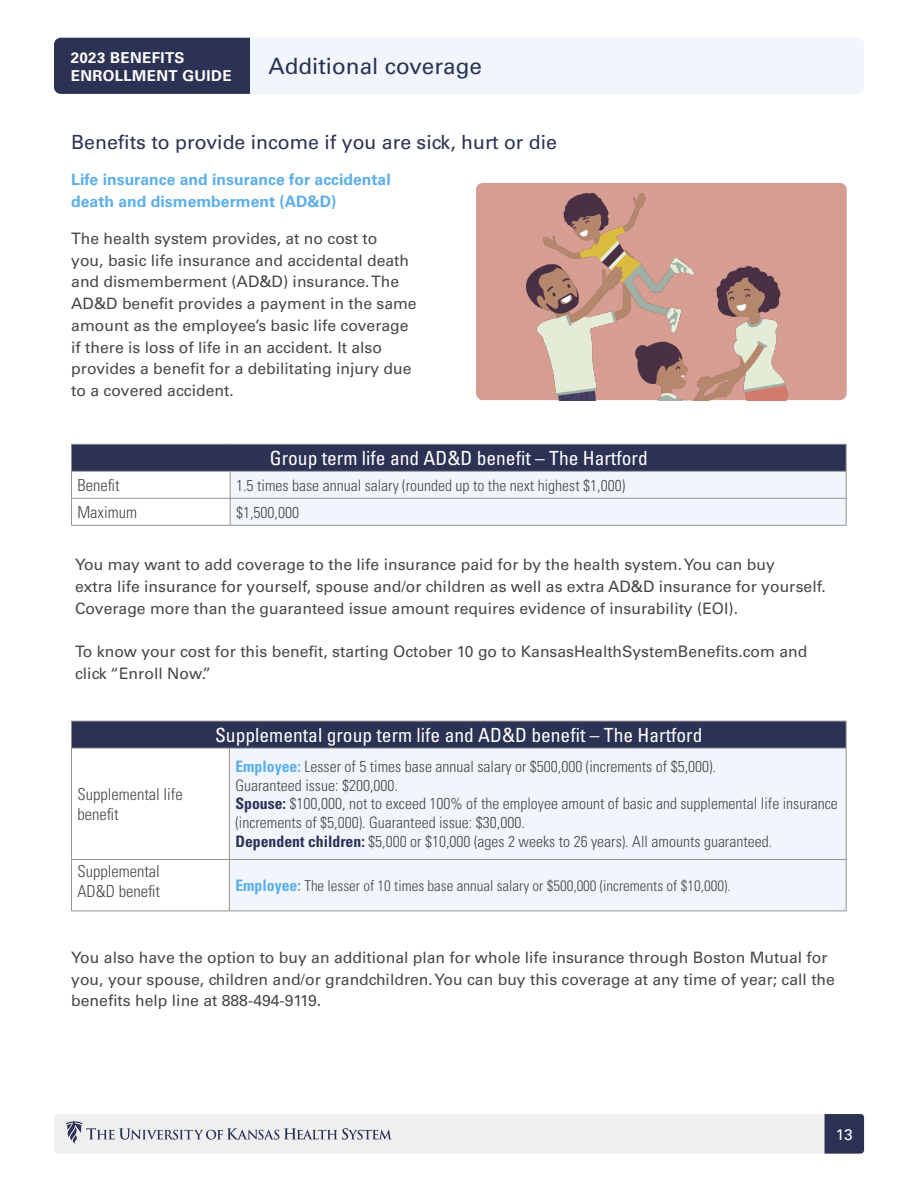
<style>
.page{position:relative;width:918px;height:1188px;background:#fff}
.page>*{position:absolute;margin:0;border:0;box-sizing:border-box;transform-origin:0 0}
.t1{font:22.5px "Univers";color:#2c3254}
.t2{font:condensed 19.5px "Univers LT Std";color:#fff}
.t3{font:19.5px "Univers";color:#2c3254}
.t4{font:300 condensed 16.5px/19.5px "Univers LT Std";color:#484848}
.t5{font:15.75px/21.8px "Univers";color:#484848}
.t6{font:300 condensed 15.75px/18.8px "Univers LT Std";color:#484848}
.t7{font:700 15.75px/21.8px "Univers";color:#5cafea}
.t8{font:15.45px "Univers";color:#fff}
.t9{font:300 condensed 15px "Univers LT Std";color:#484848}
.t10{font:700 15px/18.3px "Univers";letter-spacing:.025em;color:#fff}
.s1{font-weight:700;color:#5cafea}
.s2{font-weight:700;color:#2c3254}
.s3{font-weight:700;font-size:15.75px;color:#5cafea}
</style>
<div class="page">
<svg style="left:54px;top:1114px;width:810px;height:40px"></svg>
<div style="left:54px;top:38px;width:810px;height:56px;background:#f0f6fc;border-radius:7px"></div>
<div style="left:54px;top:38px;width:196px;height:56px;background:#2c3254"></div>
<div style="left:71px;top:444px;width:775px;height:27px;background:#2c3254"></div>
<hr style="left:71px;top:444px;width:159px;height:1px;background:#939393">
<hr style="left:71px;top:471px;width:159px;height:1px;background:#939393">
<hr style="left:71px;top:498px;width:159px;height:1px;background:#939393">
<svg style="left:71px;top:444px;width:1px;height:81px"></svg>
<svg style="left:230px;top:444px;width:617px;height:81px"></svg>
<hr style="left:71px;top:525px;width:159px;height:1px;background:#939393">
<hr style="left:230px;top:525px;width:616px;height:1px;background:#939393">
<div style="left:71px;top:721px;width:775px;height:27px;background:#2c3254"></div>
<div style="left:230px;top:749px;width:616px;height:162px;background:#f0f6fc"></div>
<hr style="left:71px;top:721px;width:158px;height:1px;background:#939393">
<svg style="left:71px;top:721px;width:1px;height:27px"></svg>
<hr style="left:229px;top:721px;width:617px;height:1px;background:#939393">
<svg style="left:846px;top:721px;width:1px;height:27px"></svg>
<hr style="left:71px;top:748px;width:158px;height:1px;background:#939393">
<hr style="left:71px;top:748px;width:1px;height:111px;background:#939393">
<hr style="left:229px;top:748px;width:617px;height:1px;background:#939393">
<hr style="left:229px;top:748px;width:1px;height:111px;background:#939393">
<hr style="left:846px;top:748px;width:1px;height:111px;background:#939393">
<hr style="left:71px;top:859px;width:158px;height:1px;background:#939393">
<hr style="left:71px;top:860px;width:1px;height:51px;background:#939393">
<hr style="left:229px;top:859px;width:617px;height:1px;background:#939393">
<hr style="left:229px;top:860px;width:1px;height:51px;background:#939393">
<hr style="left:846px;top:860px;width:1px;height:51px;background:#939393">
<hr style="left:71px;top:911px;width:158px;height:1px;background:#939393">
<hr style="left:229px;top:911px;width:617px;height:1px;background:#939393">
<div style="left:476px;top:183px;width:371px;height:217px;background:#d69d92;border-radius:7px"></div>
<img style="left:526px;top:193px;width:262px;height:207px">
<p class="t10" style="left:71px;top:48px;width:162px">2023 BENEFITS<br>ENROLLMENT GUIDE</p>
<h1 class="t1" style="left:268px;top:53px;width:215px">Additional coverage</h1>
<p class="t3" style="left:71px;top:130px;width:487px">Benefits to provide income if you are sick, hurt or die</p>
<p class="t7" style="left:71px;top:169px;width:321px">Life insurance and insurance for accidental death and dismemberment (AD&amp;D)</p>
<p class="t5" style="left:71px;top:228px;width:347px">The health system provides, at no cost to<br>you, basic life insurance and accidental death and dismemberment (AD&amp;D) insurance. The AD&amp;D benefit provides a payment in the same amount as the employee’s basic life coverage if there is loss of life in an accident. It also provides a benefit for a debilitating injury due to a covered accident.</p>
<p class="t2" style="left:270px;top:446px;width:380px">Group term life and AD&amp;D benefit – The Hartford</p>
<p class="t4" style="left:77px;top:475px;width:44px">Benefit</p>
<p class="t6" style="left:236px;top:476px;width:391px">1.5 times base annual salary (rounded up to the next highest $1,000)</p>
<p class="t4" style="left:77px;top:502px;width:61px">Maximum</p>
<p class="t6" style="left:236px;top:503px;width:64px">$1,500,000</p>
<p class="t5" style="left:75px;top:554px;width:752px">You may want to add coverage to the life insurance paid for by the health system. You can buy<br>extra life insurance for yourself, spouse and/or children as well as extra AD&amp;D insurance for yourself.<br>Coverage more than the guaranteed issue amount requires evidence of insurability (EOI).</p>
<p class="t5" style="left:75px;top:641px;width:734px">To know your cost for this benefit, starting October 10 go to KansasHealthSystemBenefits.com and click “Enroll Now.”</p>
<p class="t4" style="left:77px;top:784px;width:107px">Supplemental life benefit</p>
<p class="t4" style="left:77px;top:862px;width:84px">Supplemental<br>AD&amp;D benefit</p>
<p class="t2" style="left:215px;top:722px;width:489px">Supplemental group term life and AD&amp;D benefit – The Hartford</p>
<p class="t6" style="left:235px;top:757px;width:604px"><span class="s1">Employee:</span> Lesser of 5 times base annual salary or $500,000 (increments of $5,000).<br>Guaranteed issue: $200,000.<br><span class="s2">Spouse:</span> $100,000, not to exceed 100% of the employee amount of basic and supplemental life insurance (increments of $5,000). Guaranteed issue: $30,000.<br><span class="s2">Dependent children:</span> $5,000 or $10,000 (ages 2 weeks to 26 years). All amounts guaranteed.</p>
<p class="t9" style="left:235px;top:877px;width:497px"><span class="s3">Employee:</span> The lesser of 10 times base annual salary or $500,000 (increments of $10,000).</p>
<p class="t5" style="left:71px;top:946px;width:765px">You also have the option to buy an additional plan for whole life insurance through Boston Mutual for you, your spouse, children and/or grandchildren. You can buy this coverage at any time of year; call the benefits help line at 888-494-9119.</p>
<p class="t8" style="left:836px;top:1125px;width:18px">13</p>
</div>
